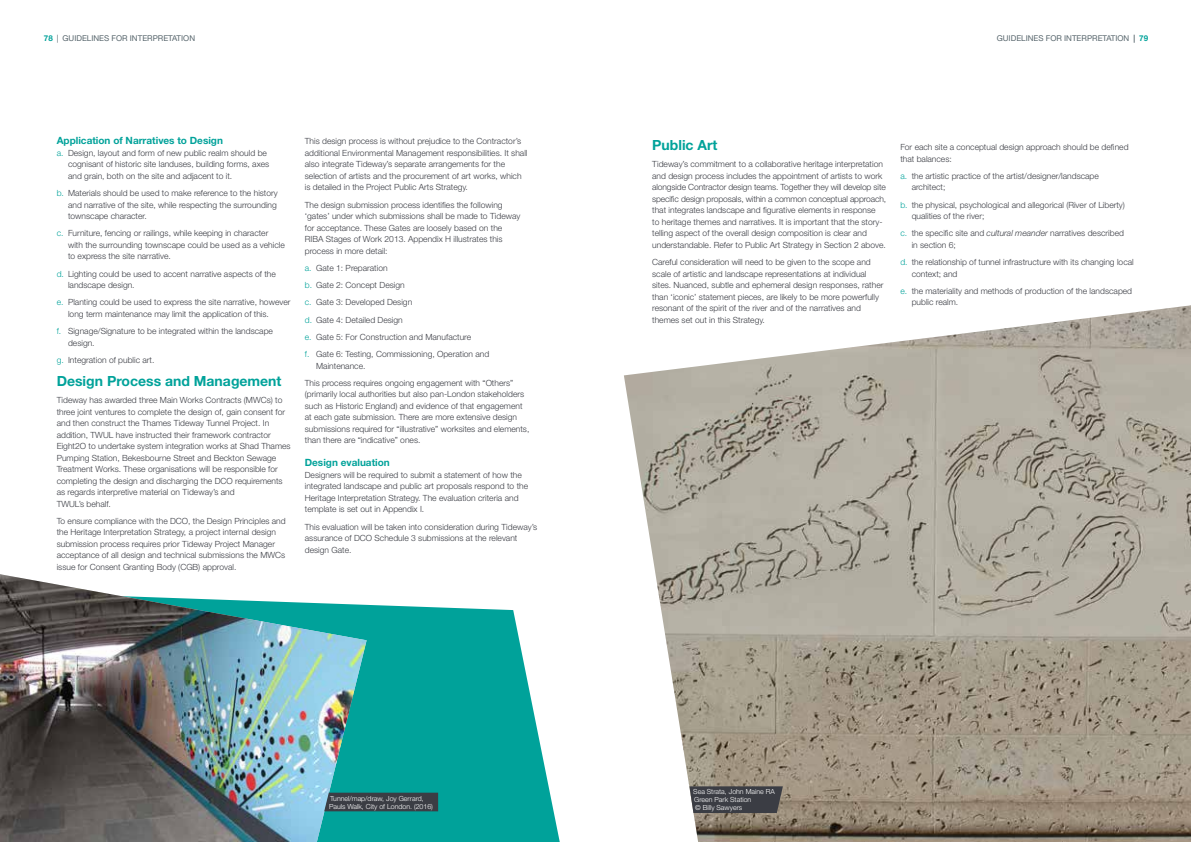
<style>
.page{position:relative;width:1191px;height:842px;background:#fff}
.page>*{position:absolute;margin:0;border:0;box-sizing:border-box;transform-origin:0 0}
.t1{font:700 14px "Helvetica Neue LT Std";color:#00a29a}
.t2{font:700 10px "Helvetica Neue LT Std";color:#00a29a}
.t3{font:300 8.5px/11.5px "Helvetica Neue LT Std";color:#3b3d44}
.t4{font:8px "Helvetica Neue LT Std";color:#58666d}
.t5{font:300 7px/8px "Helvetica Neue LT Std";color:#fff}
.s1{font-weight:700;color:#00a29a}
.s2{font-weight:700}
.s3{color:#00a29a}
.s4{font-style:italic}
</style>
<div class="page">
<svg style="left:366px;top:604px;width:194px;height:238px;background:#23aea7"></svg>
<img style="left:624px;top:305px;width:567px;height:537px">
<svg style="left:689px;top:786px;width:94px;height:27px;background:#44454b"></svg>
<img style="left:0;top:574px;width:366px;height:268px">
<div style="left:324px;top:793px;width:114px;height:18px;background:#3b3d44"></div>
<p class="t4" style="left:44px;top:33px;width:153px"><span class="s1">78</span> | GUIDELINES FOR I NTERPRETATION</p>
<p class="t4" style="left:996px;top:33px;width:153px">GUIDELINES FOR I NTERPRETATION <span class="s2">|</span> <span class="s1">79</span></p>
<p class="t2" style="left:57px;top:135px;width:168px">Application of Narratives to Design</p>
<p class="t3" style="left:68px;top:147px;width:203px;text-indent:-11px"><span class="s3">a.</span> Design, layout and form of new public realm should be cognisant of historic site landuses, building forms, axes and grain, both on the site and adjacent to it.</p>
<p class="t3" style="left:68px;top:187px;width:211px;text-align:justify;text-indent:-11px"><span class="s3">b.</span> Materials should be used to make reference to the history and narrative of the site, while respecting the surrounding townscape character.</p>
<p class="t3" style="left:68px;top:227px;width:218px;text-indent:-11px"><span class="s3">c.</span> Furniture, fencing or railings, while keeping in character with the surrounding townscape could be used as a vehicle to express the site narrative.</p>
<p class="t3" style="left:68px;top:268px;width:209px;text-indent:-11px"><span class="s3">d.</span> Lighting could be used to accent narrative aspects of the landscape design.</p>
<p class="t3" style="left:68px;top:296px;width:224px;text-indent:-11px"><span class="s3">e.</span> Planting could be used to express the site narrative, however long term maintenance may limit the application of this.</p>
<p class="t3" style="left:68px;top:325px;width:206px;text-indent:-11px"><span class="s3">f.</span> Signage/Signature to be integrated within the landscape design.</p>
<p class="t3" style="left:57px;top:354px;width:99px"><span class="s3">g.</span> Integration of public art.</p>
<h1 class="t1" style="left:57px;top:372px;width:226px">Design Process and Management</h1>
<p class="t3" style="left:57px;top:394px;width:235px">Tideway has awarded three Main Works Contracts (MWCs) to three joint ventures to complete the design of, gain consent for and then construct the Thames Tideway Tunnel Project. In addition, TWUL have instructed their framework contractor Eight2O to undertake system integration works at Shad Thames Pumping Station, Bekesbourne Street and Beckton Sewage Treatment Works. These organisations will be responsible for completing the design and discharging the DCO requirements as regards interpretive material on Tideway’s and<br>TWUL’s behalf.</p>
<p class="t3" style="left:57px;top:515px;width:230px">To ensure compliance with the DCO, the Design Principles and the Heritage Interpretation Strategy, a project internal design submission process requires prior Tideway Project Manager acceptance of all design and technical submissions the MWCs issue for Consent Granting Body (CGB) approval.</p>
<p class="t3" style="left:305px;top:135px;width:224px">This design process is without prejudice to the Contractor’s additional Environmental Management responsibilities. It shall also integrate Tideway’s separate arrangements for the selection of artists and the procurement of art works, which is detailed in the Project Public Arts Strategy.</p>
<p class="t3" style="left:305px;top:199px;width:217px">The design submission process identifies the following ‘gates’ under which submissions shall be made to Tideway for acceptance. These Gates are loosely based on the RIBA Stages of Work 2013. Appendix H illustrates this process in more detail:</p>
<p class="t3" style="left:305px;top:259px;width:186px;line-height:17.2px"><span class="s3">a.</span> Gate 1: Preparation<br><span class="s3">b.</span> Gate 2: Concept Design<br><span class="s3">c.</span> Gate 3: Developed Design<br><span class="s3">d.</span> Gate 4: Detailed Design<br><span class="s3">e.</span> Gate 5: For Construction and Manufacture<br><span class="s3">f.</span> Gate 6: Testing, Commissioning, Operation and</p>
<p class="t3" style="left:305px;top:357px;width:210px;line-height:17.2px;text-indent:11px">Maintenance.<br>This process requires ongoing engagement with “Others”</p>
<p class="t3" style="left:305px;top:388px;width:226px">(primarily local authorities but also pan-London stakeholders such as Historic England) and evidence of that engagement at each gate submission. There are more extensive design submissions required for “illustrative” worksites and elements, than there are “indicative” ones.</p>
<p class="t2" style="left:305px;top:457px;width:86px">Design evaluation</p>
<p class="t3" style="left:305px;top:469px;width:225px">Designers will be required to submit a statement of how the integrated landscape and public art proposals respond to the Heritage Interpretation Strategy. The evaluation criteria and template is set out in Appendix I.</p>
<p class="t3" style="left:305px;top:521px;width:234px">This evaluation will be taken into consideration during Tideway’s assurance of DCO Schedule 3 submissions at the relevant design Gate.</p>
<p class="t5" style="left:329px;top:794px;width:105px">Tunnel/map/draw, Joy Gerrard,<br>Pauls Walk, City of London. (2016)</p>
<h1 class="t1" style="left:652px;top:136px;width:67px">Public Art</h1>
<p class="t3" style="left:652px;top:158px;width:235px">Tideway’s commitment to a collaborative heritage interpretation and design process includes the appointment of artists to work alongside Contractor design teams. Together they will develop site specific design proposals, within a common conceptual approach, that integrates landscape and figurative elements in response<br>to heritage themes and narratives. It is important that the story&shy;telling aspect of the overall design composition is clear and understandable. Refer to Public Art Strategy in Section 2 above.</p>
<p class="t3" style="left:652px;top:256px;width:233px">Careful consideration will need to be given to the scope and scale of artistic and landscape representations at individual sites. Nuanced, subtle and ephemeral design responses, rather than ‘iconic’ statement pieces, are likely to be more powerfully resonant of the spirit of the river and of the narratives and themes set out in this Strategy.</p>
<p class="t3" style="left:900px;top:141px;width:230px">For each site a conceptual design approach should be defined that balances:</p>
<p class="t3" style="left:911px;top:170px;width:189px;text-indent:-11px"><span class="s3">a.</span> the artistic practice of the artist/designer/landscape architect;</p>
<p class="t3" style="left:911px;top:199px;width:215px;text-indent:-11px"><span class="s3">b.</span> the physical, psychological and allegorical (River of Liberty) qualities of the river;</p>
<p class="t3" style="left:911px;top:227px;width:214px;text-indent:-11px"><span class="s3">c.</span> the specific site and <span class="s4">cultural meander</span> narratives described in section 6;</p>
<p class="t3" style="left:911px;top:256px;width:223px;text-indent:-11px"><span class="s3">d.</span> the relationship of tunnel infrastructure with its changing local context; and</p>
<p class="t3" style="left:911px;top:285px;width:222px;text-indent:-11px"><span class="s3">e.</span> the materiality and methods of production of the landscaped public realm.</p>
<p class="t5" style="left:693px;top:787px;width:83px">Sea Strata, John Maine RA<br>Green Park Station<br>© Billy Sawyers</p>
</div>
